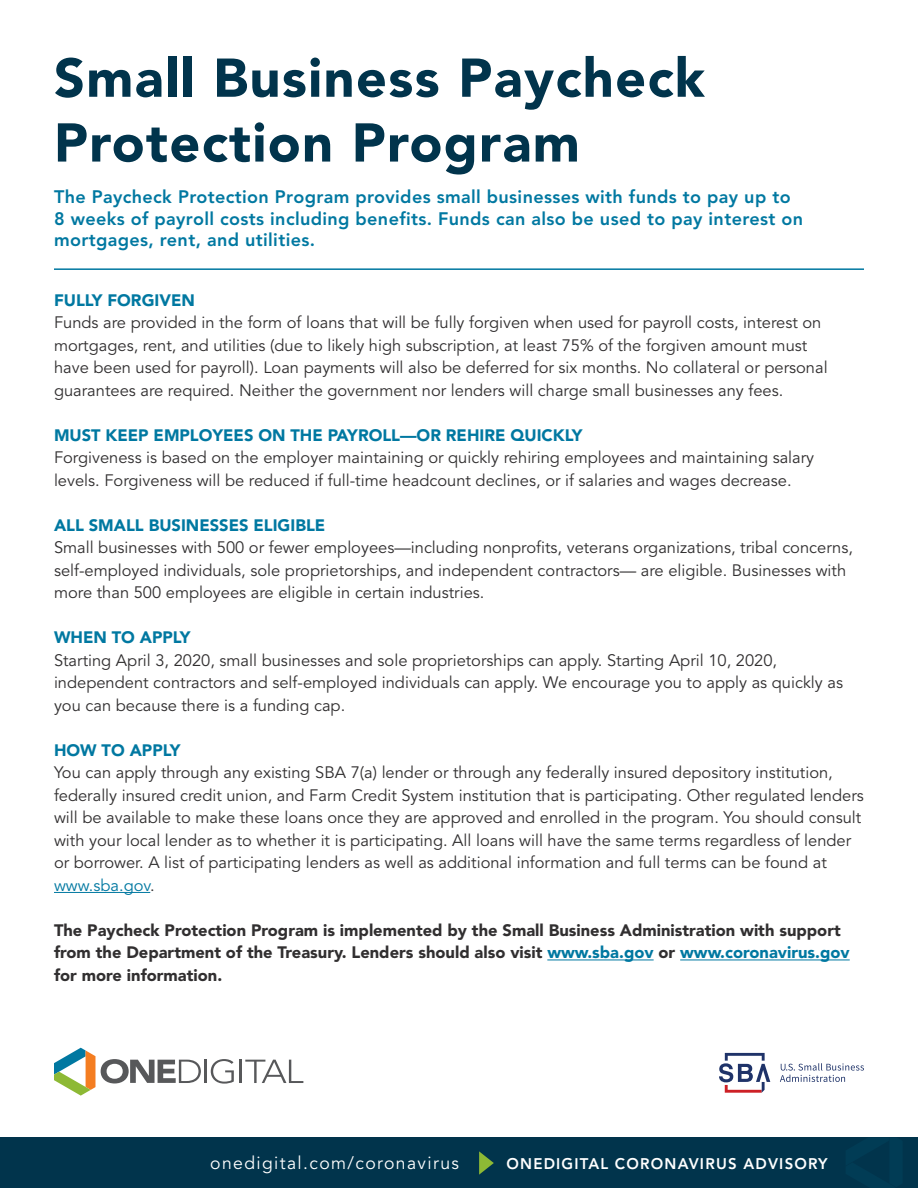
<style>
.page{position:relative;width:918px;height:1188px;background:#fff}
.page>*{position:absolute;margin:0;border:0;box-sizing:border-box;transform-origin:0 0}
.t1{font:900 54px/64.8px "Avenir";letter-spacing:.025em;color:#01344c}
.t2{font:800 18px/21.6px "Avenir";letter-spacing:.02em;color:#0078a1}
.t3{font:18px "Avenir";letter-spacing:.08em;color:#fff}
.t4{font:16.5px/22.5px "Avenir";color:#312f30}
.t5{font:900 16.5px/22.5px "Avenir";color:#312f30}
.t6{font:900 16.5px "Avenir";color:#0078a1}
.t7{font:800 15.3px "Avenir";letter-spacing:.08em;color:#fff}
.s1{color:#0078a1}
</style>
<div class="page">
<div style="left:0;top:1137px;width:918px;height:51px;background:#01344c"></div>
<svg style="left:479px;top:1151px;width:15px;height:24px"></svg>
<svg style="left:846px;top:1137px;width:57px;height:51px;background:#013851"></svg>
<hr style="left:204px;top:1060px;width:2px;height:23px;background:#57585a">
<svg style="left:211px;top:1059px;width:23px;height:25px"></svg>
<hr style="left:239px;top:1060px;width:3px;height:23px;background:#57585a">
<svg style="left:245px;top:1060px;width:58px;height:23px"></svg>
<svg style="left:101px;top:1059px;width:100px;height:24px"></svg>
<svg style="left:54px;top:1048px;width:41px;height:48px"></svg>
<hr style="left:54px;top:892px;width:96px;height:1px;background:#0078a1">
<hr style="left:547px;top:960px;width:107px;height:1px;background:#0078a1">
<hr style="left:680px;top:960px;width:170px;height:1px;background:#0078a1">
<hr style="left:54px;top:268px;width:810px;height:2px;background:#0078a1">
<svg style="left:719px;top:1053px;width:51px;height:40px"></svg>
<svg style="left:780px;top:1063px;width:84px;height:19px"></svg>
<p class="t1" style="left:54px;top:45px;width:652px">Small Business Paycheck<br>Protection Program</p>
<p class="t2" style="left:54px;top:186px;width:751px">The Paycheck Protection Program provides small businesses with funds to pay up to<br>8 weeks of payroll costs including benefits. Funds can also be used to pay interest on mortgages, rent, and utilities.</p>
<p class="t6" style="left:54px;top:290px;width:142px">FULLY FORGIVEN</p>
<p class="t4" style="left:54px;top:312px;width:775px">Funds are provided in the form of loans that will be fully forgiven when used for payroll costs, interest on mortgages, rent, and utilities (due to likely high subscription, at least 75% of the forgiven amount must have been used for payroll). Loan payments will also be deferred for six months. No collateral or personal guarantees are required. Neither the government nor lenders will charge small businesses any fees.</p>
<p class="t6" style="left:54px;top:425px;width:530px">MUST KEEP EMPLOYEES ON THE PAYROLL—OR REHIRE QUICKLY</p>
<p class="t4" style="left:54px;top:447px;width:762px">Forgiveness is based on the employer maintaining or quickly rehiring employees and maintaining salary levels. Forgiveness will be reduced if full-time headcount declines, or if salaries and wages decrease.</p>
<p class="t6" style="left:54px;top:515px;width:273px">ALL SMALL BUSINESSES ELIGIBLE</p>
<p class="t4" style="left:54px;top:537px;width:800px">Small businesses with 500 or fewer employees—including nonprofits, veterans organizations, tribal concerns, self-employed individuals, sole proprietorships, and independent contractors— are eligible. Businesses with more than 500 employees are eligible in certain industries.</p>
<p class="t6" style="left:54px;top:628px;width:138px">WHEN TO APPLY</p>
<p class="t4" style="left:54px;top:649px;width:791px">Starting April 3, 2020, small businesses and sole proprietorships can apply. Starting April 10, 2020, independent contractors and self-employed individuals can apply. We encourage you to apply as quickly as you can because there is a funding cap.</p>
<p class="t6" style="left:54px;top:740px;width:128px">HOW TO APPLY</p>
<p class="t4" style="left:54px;top:762px;width:811px">You can apply through any existing SBA 7(a) lender or through any federally insured depository institution, federally insured credit union, and Farm Credit System institution that is participating. Other regulated lenders will be available to make these loans once they are approved and enrolled in the program. You should consult with your local lender as to whether it is participating. All loans will have the same terms regardless of lender or borrower. A list of participating lenders as well as additional information and full terms can be found at <span class="s1">www.sba.gov</span>.</p>
<p class="t5" style="left:54px;top:919px;width:797px">The Paycheck Protection Program is implemented by the Small Business Administration with support from the Department of the Treasury. Lenders should also visit <span class="s1">www.sba.gov</span> or <span class="s1">www.coronavirus.gov </span>for more information.</p>
<p class="t3" style="left:210px;top:1152px;width:250px">onedigital.com/coronavirus</p>
<p class="t7" style="left:506px;top:1154px;width:323px">ONEDIGITAL CORONAVIRUS ADVISORY</p>
</div>
